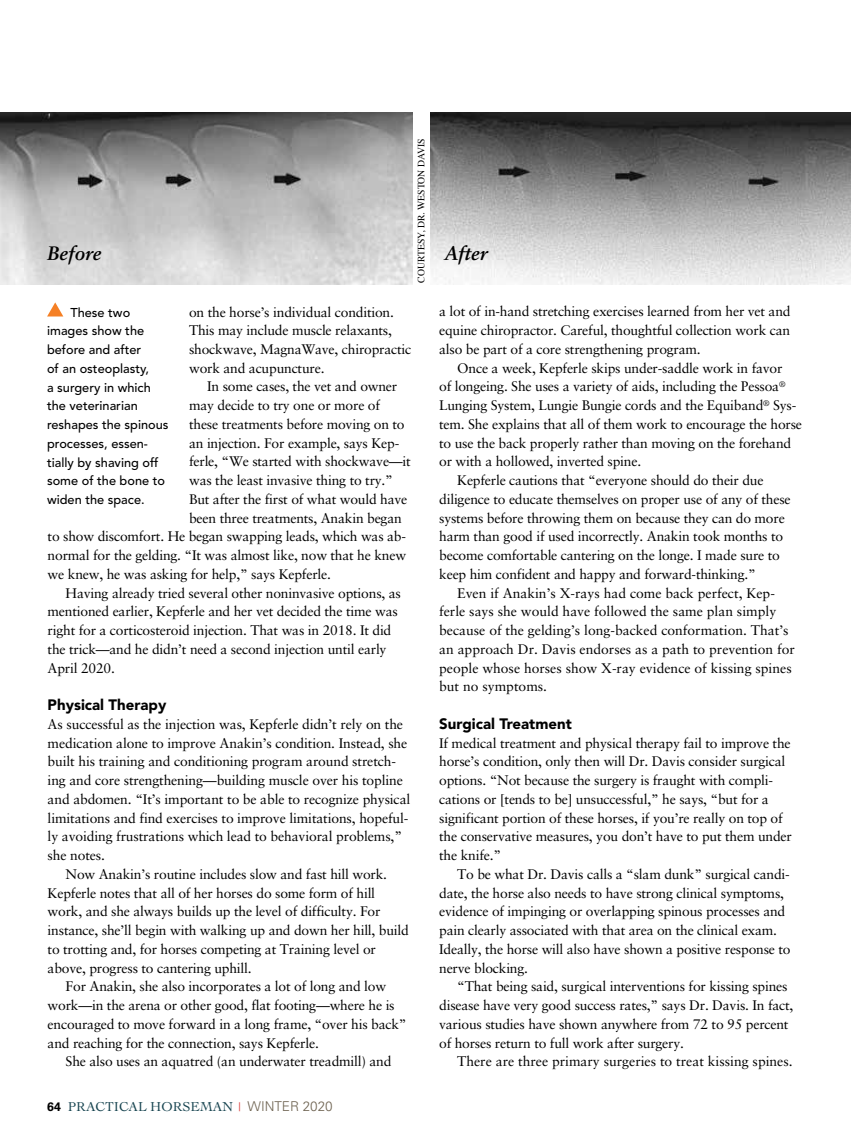
<style>
.page{position:relative;width:851px;height:1134px;background:#fff}
.page>*{position:absolute;margin:0;border:0;box-sizing:border-box;transform-origin:0 0}
.t1{font:italic 700 19.5px "Sabon";color:#000}
.t2{font:900 15px "Avenir";color:#000}
.t3{font:13.8px/18.8px "Sabon";letter-spacing:-.015em;color:#000}
.t4{font:13.5px "Cochin";color:#174450}
.t5{font:500 12.75px/18.8px "Avenir";color:#000}
.t6{font:9.75px "Times";color:#000}
.s1{font-family:"Univers";font-weight:700;font-size:12.3px;color:#000}
.s2{font-family:"Univers";font-weight:300;color:#6d6250}
</style>
<div class="page">
<img style="left:0;top:112px;width:412px;height:172px">
<img style="left:430px;top:112px;width:420px;height:172px">
<svg style="left:47px;top:302px;width:16px;height:14px"></svg>
<p class="t6" style="left:412px;top:283px;width:146px;rotate:-90deg">COURTESY, DR. WESTON DAVIS</p>
<h1 class="t1" style="left:47px;top:242px;width:56px">Before</h1>
<h1 class="t1" style="left:444px;top:242px;width:44px">After</h1>
<p class="t3" style="left:189px;top:302px;width:224px">on the horse’s individual condition.<br>This may include muscle relaxants, shockwave, MagnaWave, chiropractic work and acupuncture.</p>
<p class="t3" style="left:207px;top:377px;width:192px">In some cases, the vet and owner</p>
<p class="t3" style="left:189px;top:396px;width:192px">may decide to try one or more of</p>
<p class="t3" style="left:189px;top:415px;width:217px">these treatments before moving on to</p>
<p class="t3" style="left:189px;top:433px;width:212px">an injection. For example, says Kep-</p>
<p class="t3" style="left:189px;top:452px;width:223px">ferle, “We started with shockwave—it</p>
<p class="t3" style="left:189px;top:471px;width:205px">was the least invasive thing to try.”</p>
<p class="t3" style="left:189px;top:490px;width:220px">But after the first of what would have</p>
<p class="t3" style="left:189px;top:508px;width:214px">been three treatments, Anakin began</p>
<p class="t3" style="left:48px;top:527px;width:360px">to show discomfort. He began swapping leads, which was ab-</p>
<p class="t3" style="left:48px;top:546px;width:360px">normal for the gelding. “It was almost like, now that he knew</p>
<p class="t3" style="left:48px;top:565px;width:285px">we knew, he was asking for help,” says Kepferle.</p>
<p class="t3" style="left:66px;top:583px;width:337px">Having already tried several other noninvasive options, as</p>
<p class="t3" style="left:48px;top:602px;width:351px">mentioned earlier, Kepferle and her vet decided the time was</p>
<p class="t3" style="left:48px;top:621px;width:345px">right for a corticosteroid injection. That was in 2018. It did</p>
<p class="t3" style="left:48px;top:640px;width:340px">the trick—and he didn’t need a second injection until early</p>
<p class="t3" style="left:48px;top:658px;width:69px">April 2020.</p>
<p class="t2" style="left:48px;top:696px;width:120px">Physical Therapy</p>
<p class="t3" style="left:48px;top:715px;width:357px">As successful as the injection was, Kepferle didn’t rely on the</p>
<p class="t3" style="left:48px;top:733px;width:361px">medication alone to improve Anakin’s condition. Instead, she</p>
<p class="t3" style="left:48px;top:752px;width:350px">built his training and conditioning program around stretch-</p>
<p class="t3" style="left:48px;top:771px;width:357px">ing and core strengthening—building muscle over his topline</p>
<p class="t3" style="left:48px;top:790px;width:364px">and abdomen. “It’s important to be able to recognize physical</p>
<p class="t3" style="left:48px;top:808px;width:362px">limitations and find exercises to improve limitations, hopeful-</p>
<p class="t3" style="left:48px;top:827px;width:356px">ly avoiding frustrations which lead to behavioral problems,”</p>
<p class="t3" style="left:48px;top:846px;width:59px">she notes.</p>
<p class="t3" style="left:66px;top:865px;width:323px">Now Anakin’s routine includes slow and fast hill work.</p>
<p class="t3" style="left:48px;top:883px;width:329px">Kepferle notes that all of her horses do some form of hill</p>
<p class="t3" style="left:48px;top:902px;width:334px">work, and she always builds up the level of difficulty. For</p>
<p class="t3" style="left:48px;top:921px;width:363px">instance, she’ll begin with walking up and down her hill, build</p>
<p class="t3" style="left:48px;top:940px;width:330px">to trotting and, for horses competing at Training level or</p>
<p class="t3" style="left:48px;top:958px;width:205px">above, progress to cantering uphill.</p>
<p class="t3" style="left:66px;top:977px;width:322px">For Anakin, she also incorporates a lot of long and low</p>
<p class="t3" style="left:48px;top:996px;width:348px">work—in the arena or other good, flat footing—where he is</p>
<p class="t3" style="left:48px;top:1015px;width:360px">encouraged to move forward in a long frame, “over his back”</p>
<p class="t3" style="left:48px;top:1033px;width:273px">and reaching for the connection, says Kepferle.</p>
<p class="t3" style="left:66px;top:1052px;width:327px">She also uses an aquatred (an underwater treadmill) and</p>
<p class="t5" style="left:47px;top:303px;width:123px;text-indent:23px">These two images show the before and after<br>of an osteoplasty,<br>a surgery in which the veterinarian reshapes the spinous processes, essen&shy;tially by shaving off some of the bone to widen the space.</p>
<p class="t4" style="left:47px;top:1097px;width:287px"><span class="s1">64</span> PRACTICAL HORSEMAN <sup>|</sup> <span class="s2">WINTER 2020</span></p>
<p class="t3" style="left:439px;top:302px;width:353px;text-align:justify">a lot of in-hand stretching exercises learned from her vet and equine chiropractor. Careful, thoughtful collection work can also be part of a core strengthening program.</p>
<p class="t3" style="left:457px;top:358px;width:327px">Once a week, Kepferle skips under-saddle work in favor</p>
<p class="t3" style="left:439px;top:377px;width:348px">of longeing. She uses a variety of aids, including the Pessoa<sup>®</sup></p>
<p class="t3" style="left:439px;top:396px;width:359px">Lunging System, Lungie Bungie cords and the Equiband<sup>®</sup> Sys-</p>
<p class="t3" style="left:439px;top:415px;width:364px">tem. She explains that all of them work to encourage the horse</p>
<p class="t3" style="left:439px;top:433px;width:353px">to use the back properly rather than moving on the forehand</p>
<p class="t3" style="left:439px;top:452px;width:203px">or with a hollowed, inverted spine.</p>
<p class="t3" style="left:457px;top:471px;width:308px">Kepferle cautions that “everyone should do their due</p>
<p class="t3" style="left:439px;top:490px;width:353px">diligence to educate themselves on proper use of any of these</p>
<p class="t3" style="left:439px;top:508px;width:347px">systems before throwing them on because they can do more</p>
<p class="t3" style="left:439px;top:527px;width:345px">harm than good if used incorrectly. Anakin took months to</p>
<p class="t3" style="left:439px;top:546px;width:342px">become comfortable cantering on the longe. I made sure to</p>
<p class="t3" style="left:439px;top:565px;width:318px">keep him confident and happy and forward-thinking.”</p>
<p class="t3" style="left:457px;top:583px;width:319px">Even if Anakin’s X-rays had come back perfect, Kep-</p>
<p class="t3" style="left:439px;top:602px;width:338px">ferle says she would have followed the same plan simply</p>
<p class="t3" style="left:439px;top:621px;width:351px">because of the gelding’s long-backed conformation. That’s</p>
<p class="t3" style="left:439px;top:640px;width:357px">an approach Dr. Davis endorses as a path to prevention for</p>
<p class="t3" style="left:439px;top:658px;width:354px">people whose horses show X-ray evidence of kissing spines</p>
<p class="t3" style="left:439px;top:677px;width:109px">but no symptoms.</p>
<p class="t2" style="left:439px;top:715px;width:134px">Surgical Treatment</p>
<p class="t3" style="left:439px;top:733px;width:354px">If medical treatment and physical therapy fail to improve the horse’s condition, only then will Dr. Davis consider surgical options. “Not because the surgery is fraught with compli&shy;cations or [tends to be] unsuccessful,” he says, “but for a significant portion of these horses, if you’re really on top of the conservative measures, you don’t have to put them under the knife.”</p>
<p class="t3" style="left:439px;top:865px;width:353px;text-indent:18px">To be what Dr. Davis calls a “slam dunk” surgical candi&shy;date, the horse also needs to have strong clinical symptoms, evidence of impinging or overlapping spinous processes and pain clearly associated with that area on the clinical exam.<br>Ideally, the horse will also have shown a positive response to nerve blocking.</p>
<p class="t3" style="left:439px;top:977px;width:356px;text-indent:18px">“That being said, surgical interventions for kissing spines disease have very good success rates,” says Dr. Davis. In fact, various studies have shown anywhere from 72 to 95 percent of horses return to full work after surgery.</p>
<p class="t3" style="left:457px;top:1052px;width:337px">There are three primary surgeries to treat kissing spines.</p>
</div>
